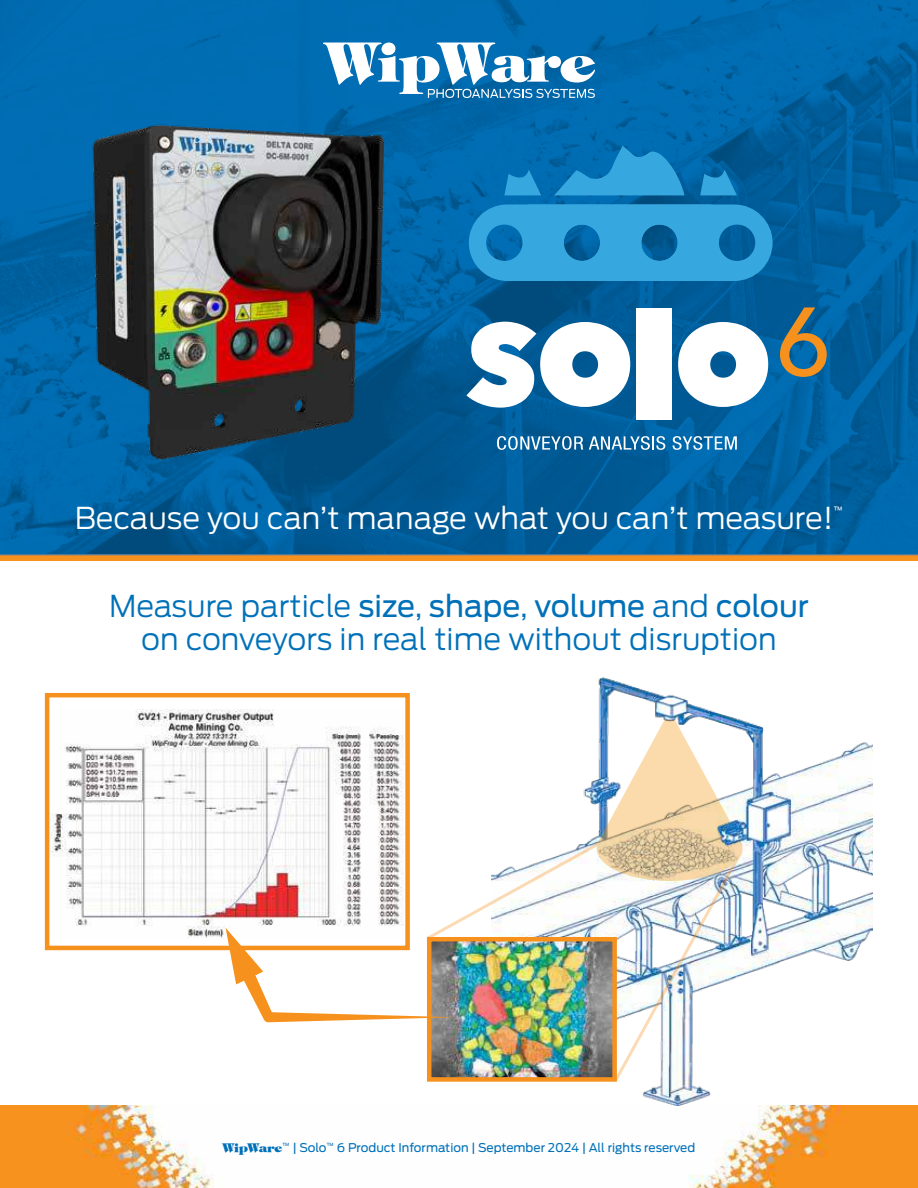
<style>
.page{position:relative;width:918px;height:1188px;background:#fff}
.page>*{position:absolute;margin:0;border:0;box-sizing:border-box;transform-origin:0 0}
.t1{font:300 30px/33px "Antenna";color:#0070b8;text-align:center}
.t2{font:300 30px "Antenna";color:#fff}
.t3{font:12px "Antenna";color:#0070b8}
.t4{font:8.7px "Antenna";color:#fff}
.s1{font-weight:400}
.s2{font-family:"Wip Ware"}
</style>
<div class="page">
<img style="left:0;top:1106px;width:918px;height:82px">
<img style="left:0;top:0;width:918px;height:554px">
<svg style="left:323px;top:43px;width:272px;height:55px"></svg>
<img style="left:598px;top:677px;width:275px;height:429px">
<svg style="left:44px;top:692px;width:366px;height:259px"></svg>
<img style="left:226px;top:710px;width:518px;height:374px">
<img style="left:48px;top:102px;width:376px;height:376px">
<svg style="left:466px;top:322px;width:164px;height:86px"></svg>
<div style="left:636px;top:308px;width:36px;height:112px;background:#fff"></div>
<svg style="left:678px;top:322px;width:90px;height:85px"></svg>
<svg style="left:780px;top:307px;width:47px;height:70px;background:#62746d"></svg>
<svg style="left:497px;top:436px;width:168px;height:14px"></svg>
<svg style="left:673px;top:436px;width:64px;height:14px"></svg>
<svg style="left:700px;top:170px;width:37px;height:25px"></svg>
<svg style="left:554px;top:145px;width:131px;height:50px;background:#1d8bc8"></svg>
<svg style="left:504px;top:170px;width:37px;height:25px"></svg>
<svg style="left:469px;top:204px;width:304px;height:77px;background:#2a96cf"></svg>
<p class="t2" style="left:75px;top:505px;width:760px">Because you can’t manage what you can’t measure!</p>
<p class="t4" style="left:834px;top:506px;width:11px">™</p>
<p class="t1" style="left:109px;top:592px;width:701px">Measure particle <span class="s1">size</span>, <span class="s1">shape</span>, <span class="s1">volume</span> and <span class="s1">colour </span>on conveyors in real time without disruption</p>
<p class="t3" style="left:223px;top:1143px;width:474px"><span class="s2">WipWare</span><sup>™</sup> | Solo<sup>™</sup> 6 Product Information | September 2024 | All rights reserved</p>
</div>
